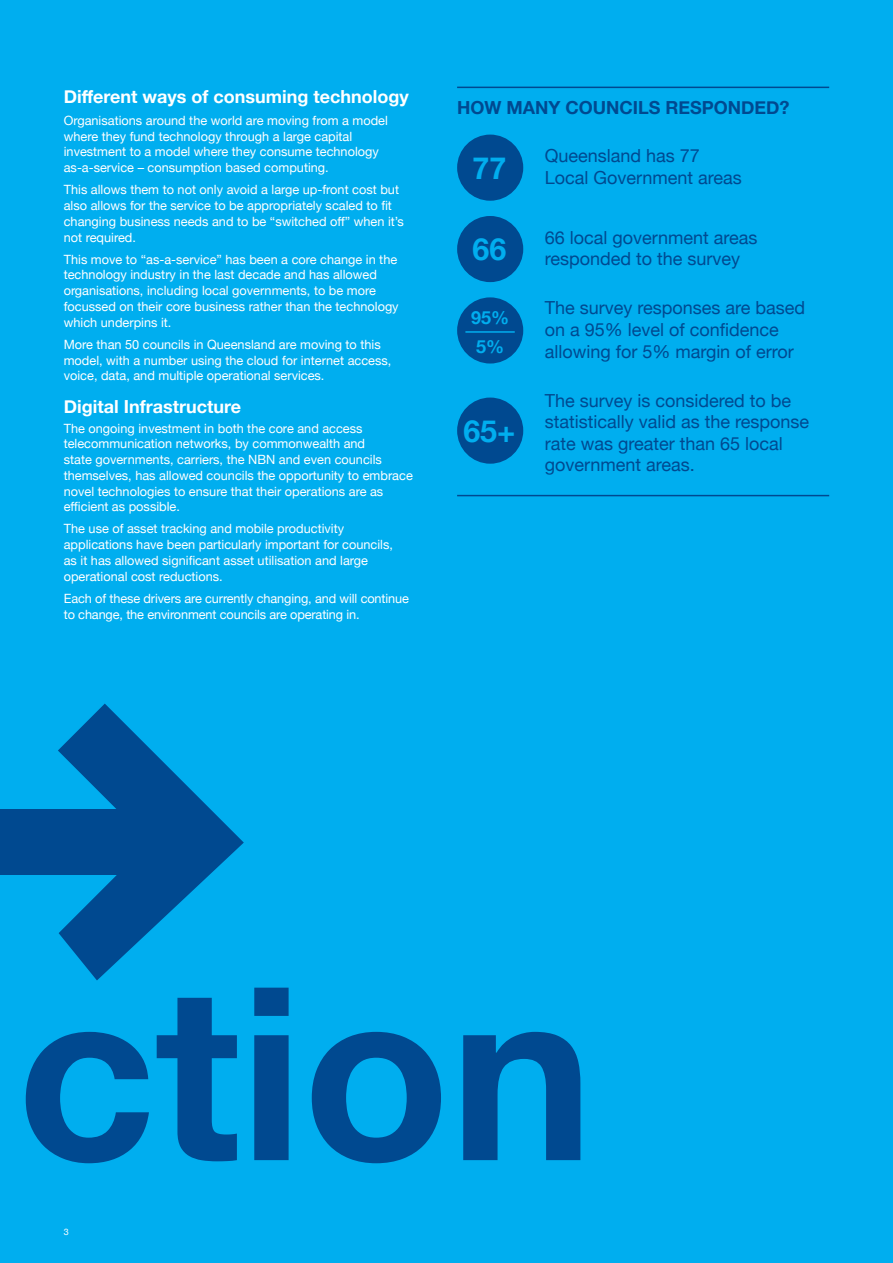
<style>
.page{position:relative;width:893px;height:1263px;background:#00aeef}
.page>*{position:absolute;margin:0;border:0;box-sizing:border-box;transform-origin:0 0}
.t1{font:700 30.3px "Helvetica Neue";color:#00aeef}
.t2{font:18px/21.6px "Helvetica Neue";color:#004990}
.t3{font:700 18px "Helvetica Neue";color:#fff}
.t4{font:700 18px "Helvetica Neue";color:#004990}
.t5{font:700 18px/29.7px "Helvetica Neue";color:#00aeef}
.t6{font:12.75px/15.8px "Helvetica Neue";color:#fff}
.t7{font:9px "Helvetica Neue";color:#fff}
</style>
<div class="page">
<svg style="left:58px;top:703px;width:186px;height:277px"></svg>
<div style="left:0;top:809px;width:151px;height:66px;background:#004990"></div>
<svg style="left:25px;top:988px;width:555px;height:175px"></svg>
<hr style="left:457px;top:87px;width:372px;height:1px;background:#004990">
<div style="left:457px;top:135px;width:66px;height:66px;background:#004990;border-radius:50%"></div>
<div style="left:457px;top:216px;width:66px;height:66px;background:#004990;border-radius:50%"></div>
<div style="left:457px;top:398px;width:66px;height:66px;background:#004990;border-radius:50%"></div>
<div style="left:457px;top:297px;width:66px;height:66px;background:#004990;border-radius:50%"></div>
<hr style="left:465px;top:331px;width:50px;height:2px;background:#00aeef">
<hr style="left:457px;top:495px;width:372px;height:1px;background:#004990">
<h2 class="t3" style="left:64px;top:82px;width:347px">Different ways of consuming technology</h2>
<p class="t6" style="left:64px;top:113px;width:326px">Organisations around the world are moving from a model where they fund technology through a large capital investment to a model where they consume technology as-a-service – consumption based computing.</p>
<p class="t6" style="left:64px;top:183px;width:342px">This allows them to not only avoid a large up-front cost but also allows for the service to be appropriately scaled to fit changing business needs and to be “switched off” when it’s not required.</p>
<p class="t6" style="left:64px;top:252px;width:336px">This move to “as-a-service” has been a core change in the technology industry in the last decade and has allowed organisations, including local governments, to be more focussed on their core business rather than the technology which underpins it.</p>
<p class="t6" style="left:64px;top:337px;width:329px">More than 50 councils in Queensland are moving to this model, with a number using the cloud for internet access, voice, data, and multiple operational services.</p>
<h2 class="t3" style="left:64px;top:392px;width:179px">Digital Infrastructure</h2>
<p class="t6" style="left:64px;top:421px;width:351px">The ongoing investment in both the core and access telecommunication networks, by commonwealth and<br>state governments, carriers, the NBN and even councils themselves, has allowed councils the opportunity to embrace novel technologies to ensure that their operations are as efficient as possible.</p>
<p class="t6" style="left:64px;top:522px;width:331px">The use of asset tracking and mobile productivity applications have been particularly important for councils, as it has allowed significant asset utilisation and large operational cost reductions.</p>
<p class="t6" style="left:64px;top:591px;width:347px">Each of these drivers are currently changing, and will continue to change, the environment councils are operating in.</p>
<h2 class="t4" style="left:457px;top:93px;width:334px">HOW MANY COUNCILS RESPONDED?</h2>
<h2 class="t2" style="left:545px;top:146px;width:199px">Queensland has 77<br>Local Government areas</h2>
<h1 class="t1" style="left:472px;top:144px;width:35px">77</h1>
<h1 class="t1" style="left:472px;top:226px;width:35px">66</h1>
<h2 class="t5" style="left:471px;top:303px;width:40px">95%<br>5%</h2>
<h1 class="t1" style="left:463px;top:408px;width:54px">65+</h1>
<h2 class="t2" style="left:545px;top:228px;width:214px">66 local government areas responded to the survey</h2>
<h2 class="t2" style="left:545px;top:298px;width:262px">The survey responses are based on a 95% level of confidence allowing for 5% margin of error</h2>
<h2 class="t2" style="left:545px;top:390px;width:266px">The survey is considered to be statistically valid as the response rate was greater than 65 local government areas.</h2>
<p class="t7" style="left:64px;top:1226px;width:7px">3</p>
</div>
